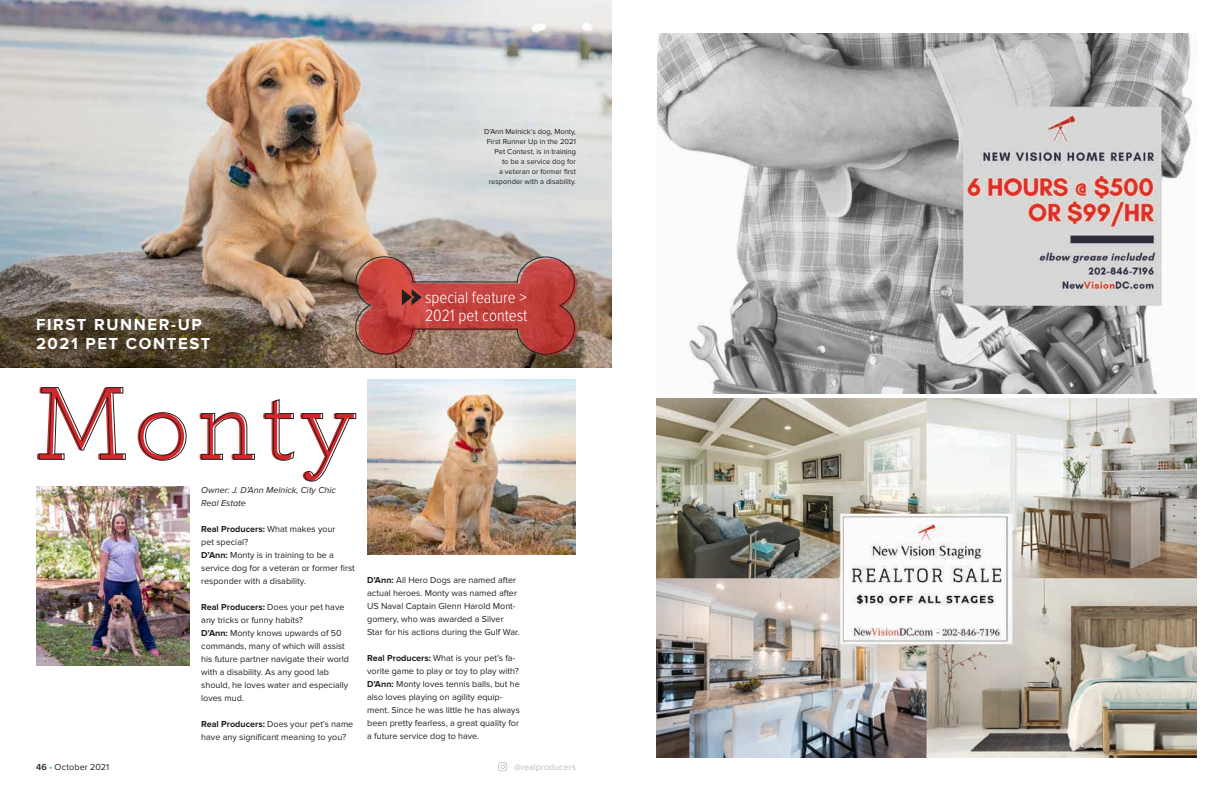
<style>
.page{position:relative;width:1224px;height:792px;background:#fff}
.page>*{position:absolute;margin:0;border:0;box-sizing:border-box;transform-origin:0 0}
.t1{font:109px "Archer Pro";letter-spacing:.04em;color:#d1292b}
.t2{font:300 17px/18px "Proxima Nova Cond";color:#fff}
.t3{font:700 16.5px/18.9px "Proxima Nova";letter-spacing:.1em;color:#fff}
.t4{font:9px/13px "Proxima Nova";color:#231f20}
.t5{font:italic 9px/13px "Proxima Nova";color:#231f20}
.t6{font:9px "Proxima Nova";color:#bcbec0}
.t7{font:7.5px/10px "Proxima Nova";color:#231f20;text-align:right}
.s1{font-weight:700}
.s2{font-weight:600}
.s3{color:#19a8e0}
</style>
<div class="page">
<svg style="left:498px;top:762px;width:9px;height:9px"></svg>
<img style="left:367px;top:380px;width:209px;height:174px">
<img style="left:657px;top:398px;width:540px;height:360px">
<img style="left:657px;top:34px;width:535px;height:360px">
<img style="left:36px;top:486px;width:154px;height:179px">
<img style="left:0;top:0;width:612px;height:368px">
<svg style="left:355px;top:256px;width:222px;height:99px;background:#b15851"></svg>
<svg style="left:38px;top:387px;width:88px;height:73px"></svg>
<svg style="left:139px;top:412px;width:48px;height:49px"></svg>
<svg style="left:201px;top:412px;width:54px;height:48px"></svg>
<svg style="left:264px;top:399px;width:31px;height:62px"></svg>
<svg style="left:301px;top:413px;width:56px;height:69px"></svg>
<p class="t7" style="left:484px;top:127px;width:93px">D’Ann Melnick’s dog, Monty,<br>First Runner Up in the 2021<br>Pet Contest, is in training<br>to be a service dog for<br>a veteran or former first responder with a disability.</p>
<h3 class="t3" style="left:36px;top:316px;width:176px">FIRST RUNNER-UP<br>2021 PET CONTEST</h3>
<h2 class="t2" style="left:425px;top:289px;width:104px">special feature &gt;<br>2021 pet contest</h2>
<h1 class="t1" style="left:32px;top:348px;width:324px">Monty</h1>
<p class="t5" style="left:201px;top:484px;width:136px">Owner: J. D’Ann Melnick, City Chic<br>Real Estate</p>
<p class="t4" style="left:201px;top:523px;width:155px"><span class="s1">Real Producers:</span> What makes your<br>pet special?<br><span class="s1">D’Ann:</span> Monty is in training to be a service dog for a veteran or former first responder with a disability.</p>
<p class="t4" style="left:201px;top:601px;width:149px"><span class="s1">Real Producers:</span> Does your pet have any tricks or funny habits?<br><span class="s1">D’Ann:</span> Monty knows upwards of 50 commands, many of which will assist his future partner navigate their world with a disability. As any good lab should, he loves water and especially loves mud.</p>
<p class="t4" style="left:201px;top:718px;width:154px"><span class="s1">Real Producers:</span> Does your pet’s name have any significant meaning to you?</p>
<p class="t4" style="left:367px;top:574px;width:154px"><span class="s1">D’Ann:</span> All Hero Dogs are named after actual heroes. Monty was named after US Naval Captain Glenn Harold Mont&shy;gomery, who was awarded a Silver Star for his actions during the Gulf War.</p>
<p class="t4" style="left:367px;top:652px;width:154px"><span class="s1">Real Producers:</span> What is your pet’s fa&shy;vorite game to play or toy to play with?<br><span class="s1">D’Ann:</span> Monty loves tennis balls, but he also loves playing on agility equip&shy;ment. Since he was little he has always been pretty fearless, a great quality for a future service dog to have.</p>
<p class="t4" style="left:36px;top:761px;width:75px"><span class="s2">46</span> <span class="s3">•</span> October 2021</p>
<p class="t6" style="left:514px;top:762px;width:63px">@realproducers</p>
</div>
